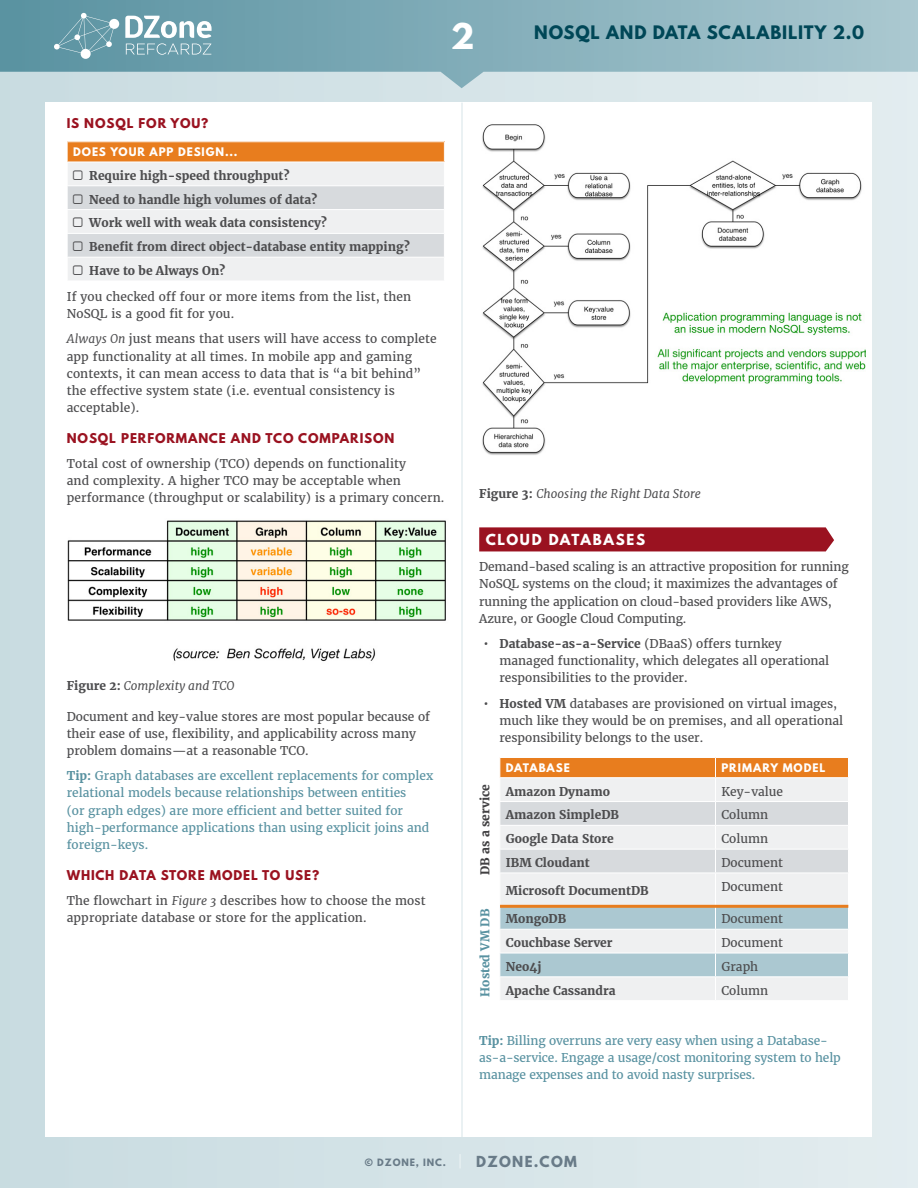
<style>
.page{position:relative;width:918px;height:1188px;background:#fff}
.page>*{position:absolute;margin:0;border:0;box-sizing:border-box;transform-origin:0 0}
.t1{font:700 31.5px "League Spartan";color:#fff}
.t2{font:700 16.5px "League Spartan";letter-spacing:.055em;color:#004757}
.t3{font:700 13.5px "League Spartan";letter-spacing:.13em;color:#fff}
.t4{font:700 13.5px "League Spartan";letter-spacing:.1em;color:#697b88}
.t5{font:12px/17.2px "Merriweather";color:#4d4d4f}
.t6{font:12px/17.2px "Merriweather";color:#5992a1}
.t7{font:700 12px/23.9px "Merriweather";color:#4d4d4f}
.t8{font:700 12px "League Spartan";letter-spacing:.075em;color:#9a1220}
.t9{font:italic 12px "Merriweather";color:#4d4d4f}
.t10{font:700 12px "Merriweather";color:#414042}
.t11{font:700 12px "Merriweather";color:#5992a1}
.t12{font:700 10.5px "League Spartan";letter-spacing:.095em;color:#fff}
.t13{font:700 9px "League Spartan";letter-spacing:.1em;color:#697b88}
.s1{font-style:italic}
.s2{font-weight:700;font-style:normal}
.s3{font-weight:700}
.s4{font-size:12.75px}
.s5{font-family:"Proxima Nova";font-weight:400;font-size:20.25px;color:#fff}
</style>
<div class="page">
<div style="left:0;top:0;width:918px;height:1188px;background:linear-gradient(to right,#c9dce1,#e4edf0)"></div>
<div style="left:46px;top:103px;width:826px;height:1034px;background:#fff"></div>
<svg style="left:0;top:0;width:918px;height:88px;background:#93b8c2"></svg>
<svg style="left:125px;top:16px;width:87px;height:39px"></svg>
<div style="left:81px;top:49px;width:10px;height:10px;background:#fff;border-radius:50%"></div>
<div style="left:109px;top:19px;width:10px;height:10px;background:#fff;border-radius:50%"></div>
<svg style="left:54px;top:13px;width:60px;height:40px;background:#73a3af"></svg>
<hr style="left:461px;top:103px;width:2px;height:1034px;background:#e4edf0">
<img style="left:67px;top:520px;width:379px;height:142px">
<img style="left:482px;top:124px;width:384px;height:331px">
<div style="left:479px;top:527px;width:355px;height:24px;background:#9a1220"></div>
<div style="left:500px;top:874px;width:348px;height:31px;background:#eff0f1"></div>
<hr style="left:715px;top:873px;width:1px;height:32px;background:#fff">
<svg style="left:500px;top:905px;width:349px;height:95px"></svg>
<svg style="left:499px;top:757px;width:349px;height:116px"></svg>
<hr style="left:715px;top:777px;width:134px;height:1px;background:#fff">
<hr style="left:500px;top:905px;width:348px;height:3px;background:#e87d1e">
<svg style="left:67px;top:142px;width:378px;height:138px"></svg>
<h1 class="t1" style="left:451px;top:12px;width:25px">2</h1>
<h2 class="t2" style="left:534px;top:19px;width:247px">NOSQL AND DATA SCALABILITY</h2>
<h2 class="t2" style="left:833px;top:19px;width:33px">2.0</h2>
<p class="t8" style="left:67px;top:114px;width:143px">IS NOSQL FOR YOU?</p>
<p class="t12" style="left:73px;top:143px;width:129px">DOES YOUR APP DESIG</p>
<p class="t12" style="left:215px;top:143px;width:24px">N...</p>
<p class="t7" style="left:89px;top:164px;width:322px">Require high-speed throughput?<br>Need to handle high volumes of data?<br>Work well with weak data consistency?<br>Benefit from direct object-database entity mapping?<br>Have to be Always On?</p>
<p class="t5" style="left:67px;top:288px;width:346px">If you checked off four or more items from the list, then<br>NoSQL is a good fit for you.</p>
<p class="t5" style="left:67px;top:330px;width:372px"><span class="s1">Always On</span> just means that users will have access to complete app functionality at all times. In mobile app and gaming contexts, it can mean access to data that is “a bit behind” the effective system state (i.e. eventual consistency is acceptable).</p>
<p class="t8" style="left:67px;top:429px;width:218px">NOSQL PERFORMANCE AND TCO</p>
<p class="t8" style="left:298px;top:429px;width:98px">COMPARISON</p>
<p class="t5" style="left:67px;top:455px;width:379px">Total cost of ownership (TCO) depends on functionality<br>and complexity. A higher TCO may be acceptable when performance (throughput or scalability) is a primary concern.</p>
<p class="t9" style="left:67px;top:678px;width:169px"><span class="s2">Figure 2:</span> Complexity and TCO</p>
<p class="t5" style="left:67px;top:708px;width:365px">Document and key-value stores are most popular because of their ease of use, flexibility, and applicability across many problem domains—at a reasonable TCO.</p>
<p class="t6" style="left:67px;top:767px;width:368px"><span class="s3">Tip:</span> Graph databases are excellent replacements for complex relational models because relationships between entities<br>(or graph edges) are more efficient and better suited for high-performance applications than using explicit joins and foreign-keys.</p>
<p class="t8" style="left:67px;top:866px;width:254px">WHICH DATA STORE MODEL TO US E?</p>
<p class="t5" style="left:67px;top:892px;width:360px">The flowchart in <span class="s1">Figure 3</span> describes how to choose the most appropriate database or store for the application.</p>
<p class="t9" style="left:479px;top:486px;width:223px"><span class="s2">Figure 3:</span> Choosing the Right Data Store</p>
<p class="t3" style="left:486px;top:529px;width:160px">CLOUD DATABASES</p>
<p class="t5" style="left:479px;top:558px;width:371px">Demand-based scaling is an attractive proposition for running NoSQL systems on the cloud; it maximizes the advantages of running the application on cloud-based providers like AWS, Azure, or Google Cloud Computing.</p>
<p class="t5" style="left:499px;top:635px;width:331px;text-indent:-16px"><span class="s4">•</span> <span class="s3">Database-as-a-Service</span> (DBaaS) offers turnkey managed functionality, which delegates all operational responsibilities to the provider.</p>
<p class="t5" style="left:499px;top:695px;width:345px;text-indent:-16px"><span class="s4">•</span> <span class="s3">Hosted VM</span> databases are provisioned on virtual images, much like they would be on premises, and all operational responsibility belongs to the user.</p>
<p class="t12" style="left:506px;top:759px;width:66px">DATABASE</p>
<p class="t12" style="left:721px;top:759px;width:103px">PRIMARY MODEL</p>
<p class="t7" style="left:506px;top:779px;width:106px">Amazon Dynamo</p>
<p class="t5" style="left:722px;top:783px;width:63px">Key-value</p>
<p class="t7" style="left:506px;top:803px;width:115px">Amazon SimpleDB</p>
<p class="t5" style="left:722px;top:806px;width:48px">Column</p>
<p class="t7" style="left:506px;top:827px;width:110px">Google Data Store</p>
<p class="t5" style="left:722px;top:830px;width:48px">Column</p>
<p class="t7" style="left:506px;top:851px;width:85px">IBM Cloudant</p>
<p class="t5" style="left:722px;top:854px;width:63px">Document</p>
<p class="t7" style="left:506px;top:879px;width:144px">Microsoft DocumentDB</p>
<p class="t5" style="left:722px;top:878px;width:63px">Document</p>
<p class="t7" style="left:506px;top:907px;width:62px">MongoDB</p>
<p class="t5" style="left:722px;top:910px;width:63px">Document</p>
<p class="t7" style="left:506px;top:931px;width:108px">Couchbase Server</p>
<p class="t5" style="left:722px;top:934px;width:63px">Document</p>
<p class="t7" style="left:506px;top:955px;width:37px">Neo4j</p>
<p class="t5" style="left:722px;top:958px;width:38px">Graph</p>
<p class="t7" style="left:506px;top:978px;width:111px">Apache Cassandra</p>
<p class="t5" style="left:722px;top:982px;width:48px">Column</p>
<p class="t6" style="left:479px;top:1032px;width:363px"><span class="s3">Tip:</span> Billing overruns are very easy when using a Database&shy;as-a-service. Engage a usage/cost monitoring system to help manage expenses and to avoid nasty surprises.</p>
<p class="t10" style="left:478px;top:875px;width:92px;rotate:-90deg">DB as a service</p>
<p class="t11" style="left:478px;top:997px;width:89px;rotate:-90deg">Hosted VM DB</p>
<p class="t13" style="left:365px;top:1155px;width:82px">© DZONE, INC.</p>
<p class="t4" style="left:459px;top:1151px;width:119px"><span class="s5">|</span> DZONE.COM</p>
</div>
